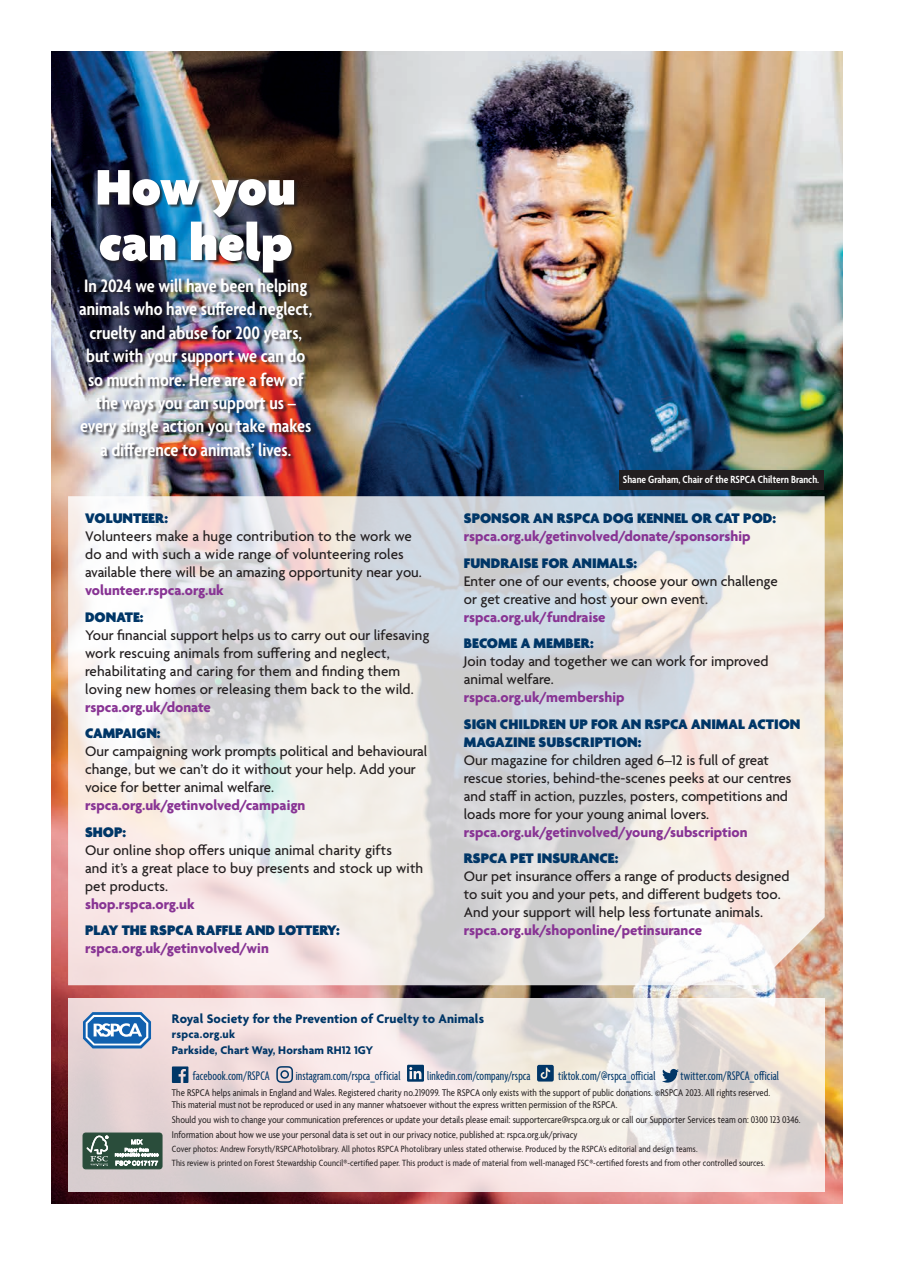
<style>
.page{position:relative;width:903px;height:1263px;background:#fff}
.page>*{position:absolute;margin:0;border:0;box-sizing:border-box;transform-origin:0 0}
.t1{font:900 54px/55.5px "Agenda";color:#fff}
.t2{font:600 condensed 19.5px/23.4px "Agenda";color:#fff;text-align:center}
.bodycopy{font:500 15px/18px "Agenda";color:#231f20}
.url{font:700 15px "Agenda";color:#883494}
.bold_head{font:900 15px/18px "Agenda";color:#003667}
.bodycopy-2{font:900 15px "Agenda";color:#003667}
.t3{font:extra-condensed 13.5px "Agenda";letter-spacing:.01em;color:#003667}
.t4{font:700 13.5px "Agenda";letter-spacing:.01em;color:#003667}
.t5{font:700 12px "Agenda";letter-spacing:.005em;color:#003667}
._23_caption{font:600 condensed 11.25px "Agenda";color:#fff}
.t6{font:condensed 10.5px/12px "Agenda";letter-spacing:.005em;color:#231f20}
.t7{font:condensed 9.75px "Agenda";letter-spacing:.01em;color:#231f20}
</style>
<div class="page">
<img style="left:51px;top:51px;width:791px;height:1152px">
<svg style="left:68px;top:998px;width:756px;height:194px;background:#ede0de"></svg>
<svg style="left:68px;top:496px;width:756px;height:489px;background:#e6e3e2"></svg>
<div style="left:83px;top:1133px;width:79px;height:36px;background:#2a4d3b;border-radius:3px"></div>
<div style="left:83px;top:1133px;width:79px;height:36px;border:1px solid #2a4d3b;border-radius:3px"></div>
<svg style="left:87px;top:1135px;width:21px;height:31px"></svg>
<svg style="left:115px;top:1139px;width:43px;height:26px"></svg>
<div style="left:618px;top:470px;width:205px;height:20px;background:#231f20"></div>
<svg style="left:172px;top:1066px;width:16px;height:17px"></svg>
<svg style="left:276px;top:1066px;width:17px;height:17px"></svg>
<svg style="left:407px;top:1065px;width:17px;height:17px"></svg>
<svg style="left:537px;top:1065px;width:16px;height:16px"></svg>
<svg style="left:661px;top:1069px;width:17px;height:14px"></svg>
<svg style="left:83px;top:1012px;width:68px;height:36px"></svg>
<div style="left:80px;top:171px;width:235px;height:289px;background:#231f20;opacity:.75"></div>
<p class="t1" style="left:96px;top:163px;width:202px">How you can help</p>
<p class="t2" style="left:79px;top:275px;width:234px">In 2024 we will have been helping animals who have suffered neglect, cruelty and abuse for 200 years, but with your support we can do so much more. Here are a few of the ways you can support us – every single action you take makes a difference to animals’ lives.</p>
<p class="bold_head" style="left:85px;top:510px;width:85px">VOLUNTEER:</p>
<p class="bodycopy" style="left:85px;top:528px;width:338px">Volunteers make a huge contribution to the work we do and with such a wide range of volunteering roles available there will be an amazing opportunity near you.</p>
<p class="url" style="left:85px;top:582px;width:140px">volunteer.rspca.org.uk</p>
<p class="bold_head" style="left:85px;top:609px;width:60px">DONATE:</p>
<p class="bodycopy" style="left:85px;top:627px;width:345px">Your financial support helps us to carry out our lifesaving work rescuing animals from suffering and neglect, rehabilitating and caring for them and finding them loving new homes or releasing them back to the wild.</p>
<p class="url" style="left:85px;top:699px;width:127px">rspca.org.uk/donate</p>
<p class="bold_head" style="left:85px;top:725px;width:77px">CAMPAIGN:</p>
<p class="bodycopy" style="left:85px;top:743px;width:343px">Our campaigning work prompts political and behavioural change, but we can’t do it without your help. Add your voice for better animal welfare.</p>
<p class="url" style="left:85px;top:797px;width:222px">rspca.org.uk/getinvolved/campaign</p>
<p class="bold_head" style="left:85px;top:824px;width:43px">SHOP:</p>
<p class="bodycopy" style="left:85px;top:842px;width:339px">Our online shop offers unique animal charity gifts<br>and it’s a great place to buy presents and stock up with pet products.</p>
<p class="url" style="left:85px;top:896px;width:111px">shop.rspca.org.uk</p>
<p class="bold_head" style="left:85px;top:922px;width:256px">PLAY THE RSPCA RAFFLE AND LOTTERY:</p>
<p class="url" style="left:85px;top:940px;width:185px">rspca.org.uk/getinvolved/win</p>
<p class="_23_caption" style="left:622px;top:473px;width:198px">Shane Graham, Chair of the RSPCA Chiltern Branch.</p>
<p class="bodycopy-2" style="left:463px;top:510px;width:313px">SPONSOR AN RSPCA DOG KENNEL OR CAT POD:</p>
<p class="url" style="left:463px;top:528px;width:288px">rspca.org.uk/getinvolved/donate/sponsorship</p>
<p class="bold_head" style="left:463px;top:555px;width:175px">FUNDRAISE FOR ANIMALS:</p>
<p class="bodycopy" style="left:463px;top:573px;width:315px">Enter one of our events, choose your own challenge or get creative and host your own event.</p>
<p class="url" style="left:463px;top:609px;width:143px">rspca.org.uk/fundraise</p>
<p class="bold_head" style="left:463px;top:635px;width:131px">BECOME A MEMBER:</p>
<p class="bodycopy" style="left:463px;top:653px;width:306px">Join today and together we can work for improved animal welfare.</p>
<p class="url" style="left:463px;top:689px;width:162px">rspca.org.uk/membership</p>
<p class="bold_head" style="left:463px;top:716px;width:338px">SIGN CHILDREN UP FOR AN RSPCA ANIMAL ACTION<br>MAGAZINE SUBSCRIPTION:</p>
<p class="bodycopy" style="left:463px;top:752px;width:329px">Our magazine for children aged 6–12 is full of great rescue stories, behind-the-scenes peeks at our centres and staff in action, puzzles, posters, competitions and loads more for your young animal lovers.</p>
<p class="url" style="left:463px;top:824px;width:285px">rspca.org.uk/getinvolved/young/subscription</p>
<p class="bold_head" style="left:463px;top:850px;width:156px">RSPCA PET INSURANCE:</p>
<p class="bodycopy" style="left:463px;top:868px;width:327px">Our pet insurance offers a range of products designed to suit you and your pets, and different budgets too.<br>And your support will help less fortunate animals.</p>
<p class="url" style="left:463px;top:922px;width:240px">rspca.org.uk/shoponline/petinsurance</p>
<p class="t4" style="left:172px;top:1011px;width:313px">Royal Society for the Prevention of Cruelty to Animals</p>
<p class="t5" style="left:172px;top:1028px;width:65px">rspca.org.uk</p>
<p class="t5" style="left:172px;top:1043px;width:203px">Parkside, Chart Way, Horsham RH12 1GY</p>
<p class="t3" style="left:193px;top:1068px;width:78px">facebook.com/RSPCA</p>
<p class="t3" style="left:295px;top:1068px;width:106px">instagram.com/rspca_official</p>
<p class="t3" style="left:427px;top:1068px;width:105px">linkedin.com/company/rspca</p>
<p class="t3" style="left:558px;top:1068px;width:99px">tiktok.com/@rspca_official</p>
<p class="t3" style="left:680px;top:1068px;width:100px">twitter.com/RSPCA_official</p>
<p class="t6" style="left:172px;top:1088px;width:599px">The RSPCA helps animals in England and Wales. Registered charity no.219099. The RSPCA only exists with the support of public donations. ©RSPCA 2023. All rights reserved.<br>This material must not be reproduced or used in any manner whatsoever without the express written permission of the RSPCA.</p>
<p class="t6" style="left:172px;top:1114px;width:630px">Should you wish to change your communication preferences or update your details please email: supportercare@rspca.org.uk or call our Supporter Services team on: 0300 123 0346.</p>
<p class="t6" style="left:172px;top:1129px;width:407px">Information about how we use your personal data is set out in our privacy notice, published at: rspca.org.uk/privacy</p>
<p class="t7" style="left:172px;top:1143px;width:527px">Cover photos: Andrew Forsyth/RSPCAPhotolibrary. All photos RSPCA Photolibrary unless stated otherwise. Produced by the RSPCA’s editorial and design teams.</p>
<p class="t7" style="left:172px;top:1158px;width:594px">This review is printed on Forest Stewardship Council®-certified paper. This product is made of material from well-managed FSC®-certified forests and from other controlled sources.</p>
</div>
